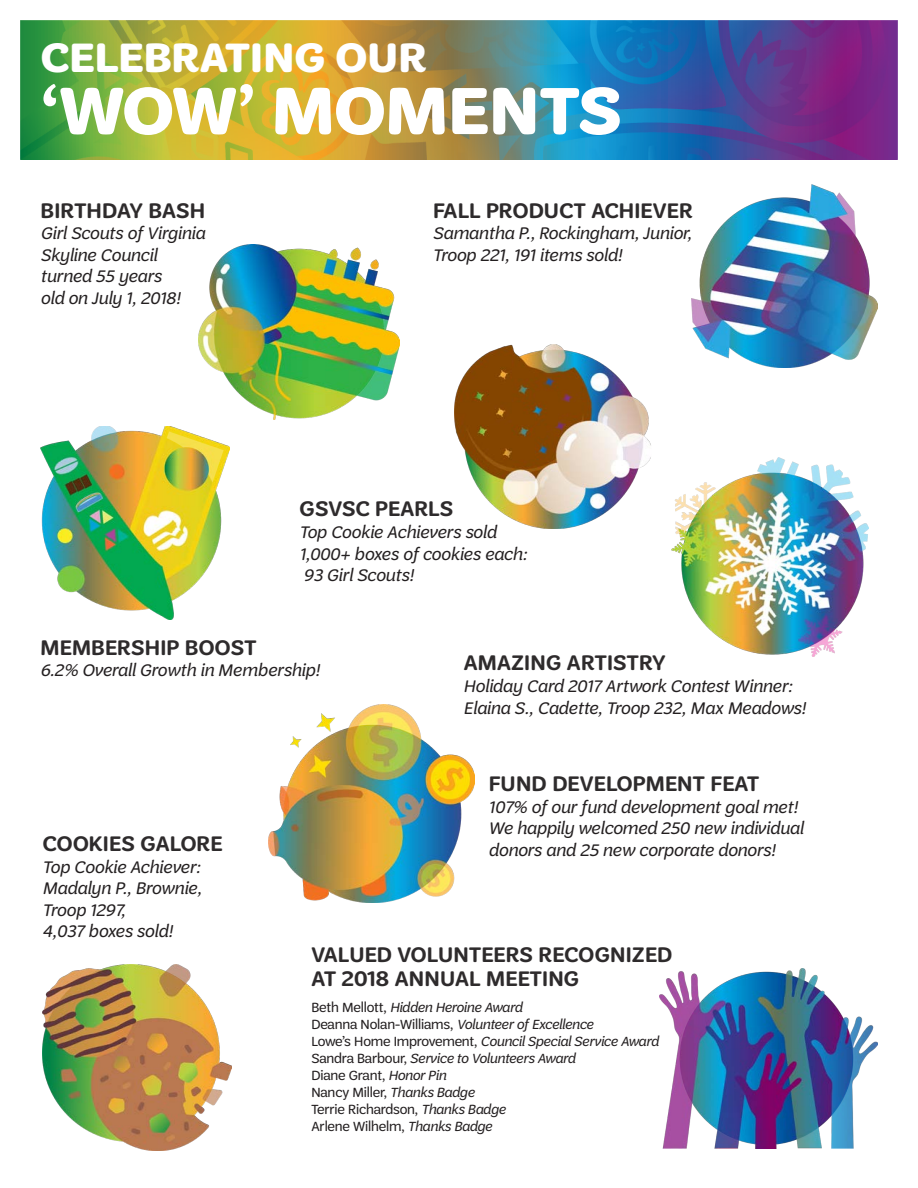
<style>
.page{position:relative;width:918px;height:1188px;background:#fff}
.page>*{position:absolute;margin:0;border:0;box-sizing:border-box;transform-origin:0 0}
.t1{font:700 70.5px "Trefoil Sans";letter-spacing:.01em;color:#fff}
.t2{font:700 43.5px "Trefoil Sans";letter-spacing:.01em;color:#fff}
.t3{font:600 22.5px/24px "Trefoil Sans";letter-spacing:.01em;color:#2e2b2c}
.t4{font:italic 18px/21.6px "Trefoil Sans";color:#231f20}
.t5{font:italic 14.25px/17.1px "Trefoil Sans";letter-spacing:-.01em;color:#231f20}
.t6{font:14.25px "Trefoil Sans";letter-spacing:-.01em;color:#231f20}
.s1{font-style:normal}
.s2{font-style:italic}
</style>
<div class="page">
<img style="left:660px;top:968px;width:218px;height:180px">
<img style="left:20px;top:20px;width:878px;height:140px">
<img style="left:199px;top:244px;width:201px;height:176px">
<img style="left:691px;top:185px;width:187px;height:183px">
<img style="left:43px;top:965px;width:189px;height:186px">
<img style="left:455px;top:345px;width:196px;height:183px">
<img style="left:40px;top:426px;width:189px;height:194px">
<img style="left:672px;top:458px;width:197px;height:199px">
<img style="left:268px;top:705px;width:207px;height:198px">
<p class="t2" style="left:41px;top:33px;width:387px">CELEBRATING OUR</p>
<p class="t1" style="left:41px;top:71px;width:582px">‘WOW’ MOMENTS</p>
<p class="t3" style="left:41px;top:198px;width:166px">BIRTHDAY BASH</p>
<p class="t4" style="left:40px;top:222px;width:166px">Girl Scouts of Virginia<br>Skyline Council</p>
<p class="t4" style="left:40px;top:266px;width:123px">turned 55 years</p>
<p class="t4" style="left:40px;top:287px;width:141px">old on July 1, 2018!</p>
<p class="t3" style="left:433px;top:198px;width:261px">FALL PRODUCT ACHIEVER</p>
<p class="t4" style="left:433px;top:223px;width:260px">Samantha P., Rockingham, Junior,<br>Troop 221, 191 items sold!</p>
<p class="t3" style="left:300px;top:497px;width:155px">GSVSC PEARLS</p>
<p class="t4" style="left:300px;top:521px;width:198px">Top Cookie Achievers sold</p>
<p class="t4" style="left:300px;top:543px;width:229px">1,000+ boxes of cookies each:</p>
<p class="t4" style="left:304px;top:564px;width:111px">93 Girl Scouts!</p>
<p class="t3" style="left:41px;top:635px;width:217px">MEMBERSHIP BOOST</p>
<p class="t4" style="left:40px;top:659px;width:281px">6.2% Overall Growth in Membership!</p>
<p class="t3" style="left:464px;top:651px;width:204px">AMAZING ARTISTRY</p>
<p class="t4" style="left:464px;top:675px;width:330px">Holiday Card 2017 Artwork Contest Winner:</p>
<p class="t4" style="left:464px;top:697px;width:344px">Elaina S., Cadette, Troop 232, Max Meadows!</p>
<p class="t3" style="left:43px;top:831px;width:181px">COOKIES GALORE</p>
<p class="t4" style="left:43px;top:856px;width:160px">Top Cookie Achiever:<br>Madalyn P., Brownie,</p>
<p class="t4" style="left:43px;top:899px;width:84px">Troop 1297,</p>
<p class="t4" style="left:43px;top:921px;width:131px">4,037 boxes sold!</p>
<p class="t3" style="left:489px;top:772px;width:272px">FUND DEVELOPMENT FEAT</p>
<p class="t4" style="left:489px;top:796px;width:310px">107% of our fund development goal met!</p>
<p class="t4" style="left:489px;top:818px;width:316px">We happily welcomed 250 new individual donors and 25 new corporate donors!</p>
<p class="t3" style="left:312px;top:943px;width:362px">VALUED VOLUNTEERS RECOGNIZED<br>AT 2018 ANNUAL MEETING</p>
<p class="t5" style="left:311px;top:999px;width:284px"><span class="s1">Beth Mellott,</span> Hidden Heroine Award<br><span class="s1">Deanna Nolan-Williams,</span> Volunteer of Excellence</p>
<p class="t5" style="left:311px;top:1033px;width:349px"><span class="s1">Lowe’s Home Improvement,</span> Council Special Service Award</p>
<p class="t5" style="left:311px;top:1050px;width:265px"><span class="s1">Sandra Barbour,</span> Service to Volunteers Award</p>
<p class="t6" style="left:311px;top:1068px;width:136px">Diane Grant, <span class="s2">Honor Pin</span></p>
<p class="t6" style="left:311px;top:1085px;width:165px">Nancy Miller, <span class="s2">Thanks Badge</span></p>
<p class="t6" style="left:311px;top:1102px;width:196px">Terrie Richardson, <span class="s2">Thanks Badge</span></p>
<p class="t6" style="left:311px;top:1119px;width:182px">Arlene Wilhelm, <span class="s2">Thanks Badge</span></p>
</div>
